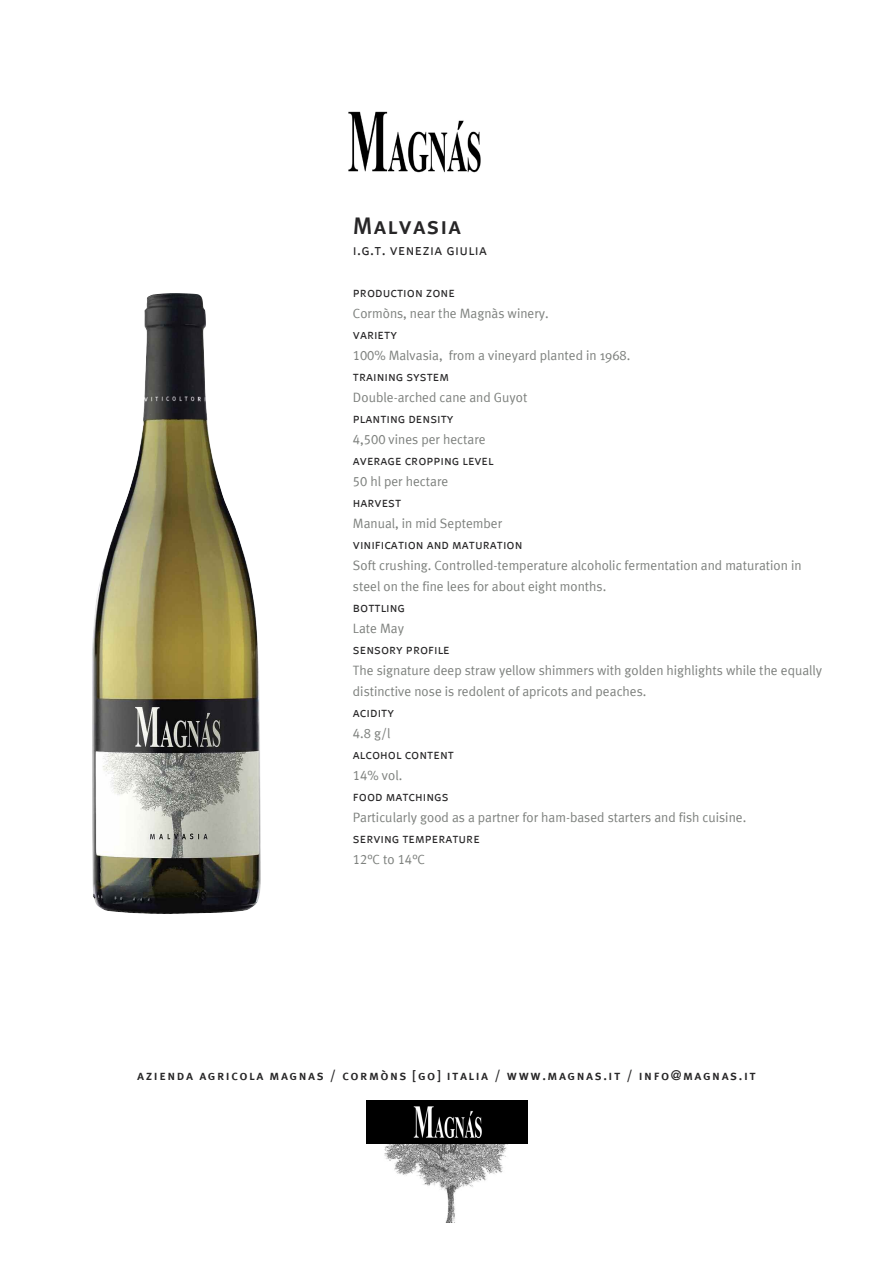
<style>
.page{position:relative;width:893px;height:1263px;background:#fff}
.page>*{position:absolute;margin:0;border:0;box-sizing:border-box;transform-origin:0 0}
.t1{font:24px "Meta Plus Medium Caps";letter-spacing:.05em;color:#272627}
.t2{font:15px "Meta Plus Normal Caps";letter-spacing:.025em;color:#272627}
.t3{font:13.5px/21px "Meta Plus Normal";color:#7e817e}
.t4{font:13.5px/21px "Meta Plus Normal Caps";color:#272627}
.t5{font:13.5px "Meta Plus Medium Caps";letter-spacing:.115em;color:#272627}
.s1{font-family:"Meta Plus Normal Caps"}
.s2{color:#7e817e}
.s3{font-family:"Meta Plus Normal";color:#7e817e}
</style>
<div class="page">
<img style="left:348px;top:111px;width:133px;height:62px">
<img style="left:381px;top:1143px;width:128px;height:79px">
<img style="left:92px;top:293px;width:169px;height:621px">
<img style="left:366px;top:1100px;width:162px;height:43px">
<h1 class="t1" style="left:353px;top:212px;width:110px">Malvasia</h1>
<p class="t2" style="left:353px;top:241px;width:136px">i.g.t. venezia giulia</p>
<p class="t4" style="left:353px;top:282px;width:104px">production zone</p>
<p class="t3" style="left:353px;top:304px;width:197px">Cormòns, near the Magnàs winery.</p>
<p class="t4" style="left:353px;top:324px;width:46px">variety</p>
<p class="t3" style="left:353px;top:346px;width:279px"><span class="s1">100</span>% Malvasia, from a vineyard planted in 1968.</p>
<p class="t4" style="left:353px;top:366px;width:98px">training system</p>
<p class="t3" style="left:353px;top:388px;width:176px">Double-arched cane and Guyot</p>
<p class="t4" style="left:353px;top:408px;width:102px">planting density</p>
<p class="t3" style="left:353px;top:430px;width:134px"><span class="s1">4,500</span> vines per hectare</p>
<p class="t4" style="left:353px;top:450px;width:142px">average cropping level</p>
<p class="t3" style="left:353px;top:472px;width:97px"><span class="s1">50</span> hl per hectare</p>
<p class="t4" style="left:353px;top:492px;width:50px">harvest</p>
<p class="t3" style="left:353px;top:514px;width:151px">Manual, in mid September</p>
<p class="t4" style="left:353px;top:534px;width:171px">vinification and maturation</p>
<p class="t3" style="left:353px;top:556px;width:450px">Soft crushing. Controlled-temperature alcoholic fermentation and maturation in steel on the fine lees for about eight months.</p>
<p class="t4" style="left:353px;top:597px;width:54px">bottling</p>
<p class="t3" style="left:353px;top:619px;width:53px">Late May</p>
<p class="t4" style="left:353px;top:639px;width:98px">sensory profile</p>
<p class="t3" style="left:353px;top:661px;width:471px">The signature deep straw yellow shimmers with golden highlights while the equally distinctive nose is redolent of apricots and peaches.</p>
<p class="t4" style="left:353px;top:702px;width:103px">acidity<br><span class="s2">4.8</span> <span class="s3">g/l<br></span>alcohol content</p>
<p class="t3" style="left:353px;top:766px;width:51px"><span class="s1">14</span>% vol.</p>
<p class="t4" style="left:353px;top:786px;width:97px">food matchings</p>
<p class="t3" style="left:353px;top:808px;width:395px">Particularly good as a partner for ham-based starters and fish cuisine.</p>
<p class="t4" style="left:353px;top:828px;width:128px">serving temperature</p>
<p class="t3" style="left:353px;top:850px;width:74px"><span class="s1">12</span>°C to <span class="s1">14</span>°C</p>
<p class="t5" style="left:137px;top:1067px;width:620px">azienda agricola magnas / cormòns [go] italia / www.magnas.it / info@magnas.it</p>
</div>
